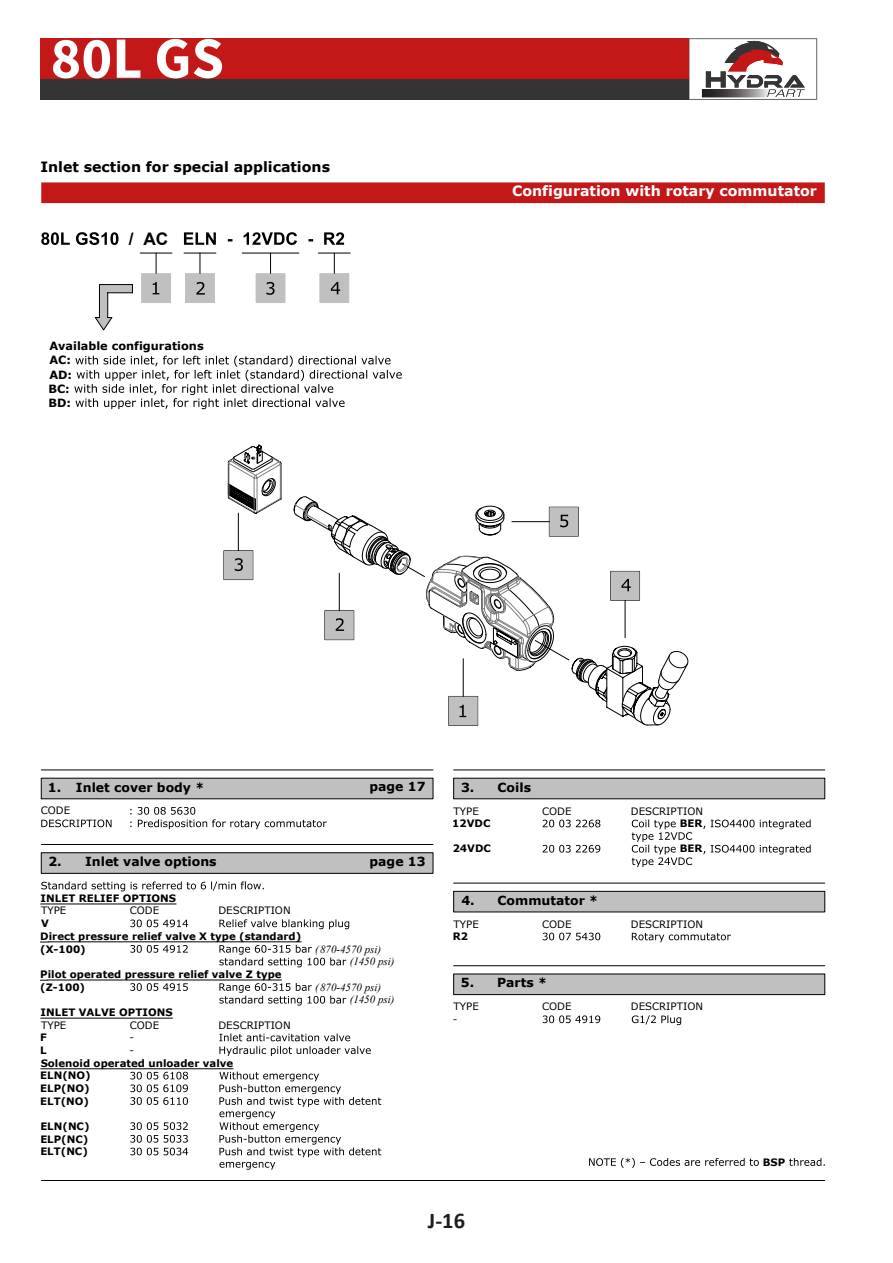
<style>
.page{position:relative;width:893px;height:1263px;background:#fff}
.page>*{position:absolute;margin:0;border:0;box-sizing:border-box;transform-origin:0 0}
.t1{font:700 58.5px "Source Sans Pro";color:#fff}
.t2{font:700 22.5px "Calibri";color:#1d1d1b}
.t3{font:700 17.25px "Arial";color:#000}
.t4{font:700 14.25px "Verdana";color:#000}
.t5{font:700 14.25px "Verdana";color:#fff}
.t6{font:700 12.45px "Verdana";color:#000}
.t7{font:700 11.4px/14.1px "Verdana";color:#000}
.t8{font:italic 10.95px/12.8px "Times New Roman";color:#000}
.t9{font:700 10.2px/12.8px "Verdana";color:#000}
.t10{font:10.2px "Verdana";color:#000}
</style>
<div class="page">
<div style="left:41px;top:182px;width:784px;height:21px;background:#c41718"></div>
<hr style="left:41px;top:1180px;width:784px;height:1px;background:#000">
<div style="left:141px;top:273px;width:30px;height:30px;border:1px solid #c0c0c0"></div>
<svg style="left:142px;top:254px;width:29px;height:49px"></svg>
<svg style="left:41px;top:232px;width:29px;height:13px"></svg>
<svg style="left:76px;top:232px;width:42px;height:13px"></svg>
<svg style="left:184px;top:232px;width:160px;height:13px"></svg>
<hr style="left:140px;top:253px;width:32px;height:1px;background:#000">
<svg style="left:74px;top:356px;width:328px;height:53px"></svg>
<svg style="left:256px;top:254px;width:29px;height:49px"></svg>
<hr style="left:242px;top:253px;width:57px;height:1px;background:#000">
<svg style="left:94px;top:284px;width:39px;height:47px"></svg>
<svg style="left:41px;top:769px;width:393px;height:30px"></svg>
<svg style="left:41px;top:844px;width:393px;height:30px"></svg>
<svg style="left:41px;top:881px;width:223px;height:10px"></svg>
<hr style="left:41px;top:904px;width:135px;height:1px;background:#000">
<svg style="left:130px;top:919px;width:219px;height:10px"></svg>
<hr style="left:49px;top:941px;width:252px;height:1px;background:#000">
<svg style="left:130px;top:945px;width:216px;height:22px"></svg>
<hr style="left:48px;top:980px;width:233px;height:1px;background:#000">
<svg style="left:130px;top:983px;width:216px;height:22px"></svg>
<hr style="left:41px;top:1018px;width:132px;height:1px;background:#000">
<svg style="left:219px;top:1033px;width:152px;height:23px"></svg>
<hr style="left:41px;top:1068px;width:192px;height:1px;background:#000">
<svg style="left:130px;top:1071px;width:251px;height:99px"></svg>
<svg style="left:453px;top:769px;width:372px;height:30px"></svg>
<svg style="left:41px;top:807px;width:286px;height:22px"></svg>
<svg style="left:453px;top:882px;width:372px;height:31px"></svg>
<svg style="left:703px;top:819px;width:108px;height:10px"></svg>
<svg style="left:703px;top:845px;width:108px;height:9px"></svg>
<svg style="left:543px;top:819px;width:149px;height:48px"></svg>
<div style="left:185px;top:273px;width:30px;height:30px;border:1px solid #c0c0c0"></div>
<svg style="left:186px;top:254px;width:28px;height:49px"></svg>
<hr style="left:184px;top:253px;width:32px;height:1px;background:#000">
<svg style="left:320px;top:254px;width:29px;height:49px"></svg>
<hr style="left:318px;top:253px;width:32px;height:1px;background:#000">
<svg style="left:543px;top:933px;width:188px;height:9px"></svg>
<svg style="left:453px;top:965px;width:372px;height:30px"></svg>
<svg style="left:543px;top:1015px;width:138px;height:10px"></svg>
<svg style="left:589px;top:1158px;width:170px;height:10px"></svg>
<svg style="left:789px;top:1158px;width:36px;height:8px"></svg>
<svg style="left:224px;top:444px;width:465px;height:282px"></svg>
<div style="left:40px;top:38px;width:649px;height:42px;background:#c41718"></div>
<div style="left:40px;top:79px;width:649px;height:21px;background:#343434"></div>
<svg style="left:689px;top:38px;width:128px;height:62px"></svg>
<h1 class="t1" style="left:50px;top:19px;width:175px">80L GS</h1>
<h3 class="t4" style="left:40px;top:157px;width:291px">Inlet section for special applications</h3>
<h3 class="t3" style="left:129px;top:227px;width:41px">/ AC</h3>
<p class="t7" style="left:48px;top:339px;width:157px">Available configurations<br>AC:<br>AD:<br>BC:<br>BD:</p>
<h3 class="t5" style="left:512px;top:182px;width:306px">Configuration with rotary commutator</h3>
<p class="t6" style="left:48px;top:779px;width:158px">1. Inlet cover body *</p>
<p class="t10" style="left:41px;top:804px;width:31px">CODE</p>
<p class="t6" style="left:370px;top:779px;width:58px">page 17</p>
<p class="t6" style="left:461px;top:779px;width:72px">3. Coils</p>
<p class="t10" style="left:454px;top:804px;width:27px">TYPE</p>
<p class="t10" style="left:542px;top:804px;width:31px">CODE</p>
<p class="t10" style="left:631px;top:804px;width:74px">DESCRIPTION</p>
<p class="t9" style="left:452px;top:817px;width:40px">12VDC</p>
<p class="t9" style="left:680px;top:817px;width:24px">BER</p>
<p class="t9" style="left:453px;top:842px;width:40px">24VDC</p>
<p class="t9" style="left:680px;top:842px;width:24px">BER</p>
<p class="t6" style="left:48px;top:854px;width:170px">2. Inlet valve options</p>
<p class="t9" style="left:41px;top:892px;width:137px">INLET RELIEF OPTIONS</p>
<p class="t10" style="left:41px;top:904px;width:27px">TYPE</p>
<p class="t10" style="left:130px;top:904px;width:31px">CODE</p>
<p class="t10" style="left:218px;top:904px;width:74px">DESCRIPTION</p>
<p class="t9" style="left:40px;top:917px;width:263px">V<br>Direct pressure relief valve X type (standard) (X-100)</p>
<p class="t9" style="left:40px;top:968px;width:243px">Pilot operated pressure relief valve Z type (Z-100)</p>
<p class="t9" style="left:41px;top:1006px;width:133px">INLET VALVE OPTIONS</p>
<p class="t10" style="left:41px;top:1018px;width:27px">TYPE</p>
<p class="t10" style="left:130px;top:1018px;width:31px">CODE</p>
<p class="t10" style="left:218px;top:1018px;width:74px">DESCRIPTION</p>
<p class="t9" style="left:40px;top:1031px;width:8px">F</p>
<p class="t10" style="left:130px;top:1031px;width:6px">-</p>
<p class="t9" style="left:40px;top:1044px;width:8px">L</p>
<p class="t10" style="left:130px;top:1044px;width:6px">-</p>
<p class="t9" style="left:40px;top:1057px;width:194px">Solenoid operated unloader valve<br>ELN(NO)<br>ELP(NO)<br>ELT(NO)</p>
<p class="t9" style="left:40px;top:1120px;width:51px;text-align:justify">ELN(NC)<br>ELP(NC)<br>ELT(NC)</p>
<p class="t6" style="left:370px;top:853px;width:58px">page 13</p>
<p class="t8" style="left:350px;top:942px;width:46px;text-indent:-35px">(870-4570 psi) (1450 psi)</p>
<p class="t8" style="left:350px;top:980px;width:46px;text-indent:-35px">(870-4570 psi) (1450 psi)</p>
<p class="t6" style="left:461px;top:892px;width:138px">4. Commutator *</p>
<p class="t10" style="left:454px;top:917px;width:27px">TYPE</p>
<p class="t10" style="left:542px;top:917px;width:31px">CODE</p>
<p class="t10" style="left:631px;top:917px;width:74px">DESCRIPTION</p>
<p class="t9" style="left:453px;top:930px;width:17px">R2</p>
<p class="t6" style="left:461px;top:974px;width:88px">5. Parts *</p>
<p class="t10" style="left:454px;top:1000px;width:27px">TYPE</p>
<p class="t10" style="left:542px;top:1000px;width:31px">CODE</p>
<p class="t10" style="left:631px;top:1000px;width:74px">DESCRIPTION</p>
<p class="t10" style="left:453px;top:1013px;width:6px">-</p>
<h2 class="t2" style="left:428px;top:1207px;width:39px">J-16</h2>
<p class="t9" style="left:763px;top:1156px;width:24px">BSP</p>
</div>
